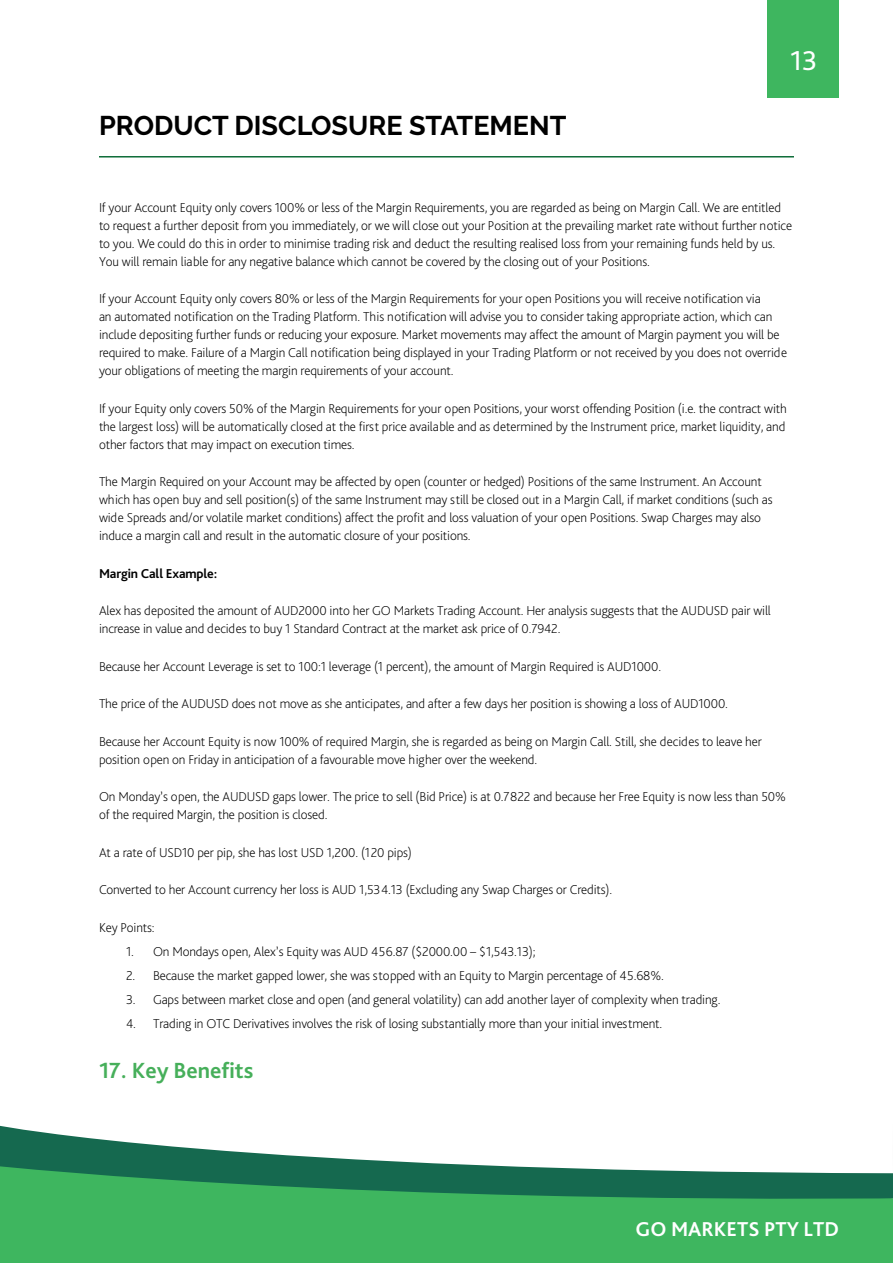
<style>
.page{position:relative;width:893px;height:1263px;background:#fff}
.page>*{position:absolute;margin:0;border:0;box-sizing:border-box;transform-origin:0 0}
.t1{font:28.5px "Bliss Pro";color:#fff}
.t2{font:700 27px "Raleway";color:#000}
.t3{font:700 22.95px "Bliss Pro";color:#46af5a}
.t4{font:700 21px "Bliss Pro";color:#fff}
.t5{font:200 13.5px/18px "Bliss Pro";letter-spacing:-.01em;color:#000101}
.t6{font:700 13.5px "Bliss Pro";letter-spacing:-.01em;color:#000101}
</style>
<div class="page">
<hr style="left:99px;top:156px;width:695px;height:2px;background:#0e6c38">
<div style="left:768px;top:0;width:71px;height:98px;background:#3db65f"></div>
<div style="left:767px;top:0;width:70px;height:98px;background:#3eb65f"></div>
<div style="left:0;top:1205px;width:892px;height:58px;background:#3eb65f"></div>
<div style="left:0;top:1198px;width:892px;height:7px;background:#3eb65f"></div>
<svg style="left:0;top:1125px;width:892px;height:73px"></svg>
<svg style="left:892px;top:1173px;width:1px;height:90px"></svg>
<h2 class="t2" style="left:99px;top:110px;width:469px">PRODUCT DISCLOSURE STATEMENT</h2>
<h1 class="t1" style="left:790px;top:43px;width:29px">13</h1>
<p class="t5" style="left:99px;top:198px;width:695px">If your Account Equity only covers 100% or less of the Margin Requirements, you are regarded as being on Margin Call. We are entitled to request a further deposit from you immediately, or we will close out your Position at the prevailing market rate without further notice to you. We could do this in order to minimise trading risk and deduct the resulting realised loss from your remaining funds held by us.<br>You will remain liable for any negative balance which cannot be covered by the closing out of your Positions.</p>
<p class="t5" style="left:99px;top:290px;width:690px">If your Account Equity only covers 80% or less of the Margin Requirements for your open Positions you will receive notification via<br>an automated notification on the Trading Platform. This notification will advise you to consider taking appropriate action, which can include depositing further funds or reducing your exposure. Market movements may affect the amount of Margin payment you will be required to make. Failure of a Margin Call notification being displayed in your Trading Platform or not received by you does not override your obligations of meeting the margin requirements of your account.</p>
<p class="t5" style="left:99px;top:399px;width:689px;text-align:justify">If your Equity only covers 50% of the Margin Requirements for your open Positions, your worst offending Position (i.e. the contract with the largest loss) will be automatically closed at the first price available and as determined by the Instrument price, market liquidity, and other factors that may impact on execution times.</p>
<p class="t5" style="left:99px;top:473px;width:675px">The Margin Required on your Account may be affected by open (counter or hedged) Positions of the same Instrument. An Account which has open buy and sell position(s) of the same Instrument may still be closed out in a Margin Call, if market conditions (such as wide Spreads and/or volatile market conditions) affect the profit and loss valuation of your open Positions. Swap Charges may also induce a margin call and result in the automatic closure of your positions.</p>
<p class="t6" style="left:99px;top:565px;width:120px">Margin Call Example:</p>
<p class="t5" style="left:99px;top:601px;width:673px">Alex has deposited the amount of AUD2000 into her GO Markets Trading Account. Her analysis suggests that the AUDUSD pair will increase in value and decides to buy 1 Standard Contract at the market ask price of 0.7942.</p>
<p class="t5" style="left:99px;top:657px;width:564px">Because her Account Leverage is set to 100:1 leverage (1 percent), the amount of Margin Required is AUD1000.</p>
<p class="t5" style="left:99px;top:694px;width:630px">The price of the AUDUSD does not move as she anticipates, and after a few days her position is showing a loss of AUD1000.</p>
<p class="t5" style="left:99px;top:732px;width:664px">Because her Account Equity is now 100% of required Margin, she is regarded as being on Margin Call. Still, she decides to leave her position open on Friday in anticipation of a favourable move higher over the weekend.</p>
<p class="t5" style="left:99px;top:787px;width:688px">On Monday’s open, the AUDUSD gaps lower. The price to sell (Bid Price) is at 0.7822 and because her Free Equity is now less than 50% of the required Margin, the position is closed.</p>
<p class="t5" style="left:99px;top:843px;width:314px">At a rate of USD10 per pip, she has lost USD 1,200. (120 pips)</p>
<p class="t5" style="left:99px;top:880px;width:515px">Converted to her Account currency her loss is AUD 1,534.13 (Excluding any Swap Charges or Credits).</p>
<p class="t5" style="left:99px;top:918px;width:57px">Key Points:</p>
<p class="t5" style="left:126px;top:942px;width:411px">1. On Mondays open, Alex’s Equity was AUD 456.87 ($2000.00 – $1,543.13);</p>
<p class="t5" style="left:126px;top:966px;width:539px">2. Because the market gapped lower, she was stopped with an Equity to Margin percentage of 45.68%.</p>
<p class="t5" style="left:126px;top:990px;width:596px">3. Gaps between market close and open (and general volatility) can add another layer of complexity when trading.</p>
<p class="t5" style="left:126px;top:1014px;width:538px">4. Trading in OTC Derivatives involves the risk of losing substantially more than your initial investment.</p>
<h3 class="t3" style="left:99px;top:1056px;width:156px">17. Key Benefits</h3>
<h3 class="t4" style="left:635px;top:1216px;width:205px">GO MARKETS PTY LTD</h3>
</div>
